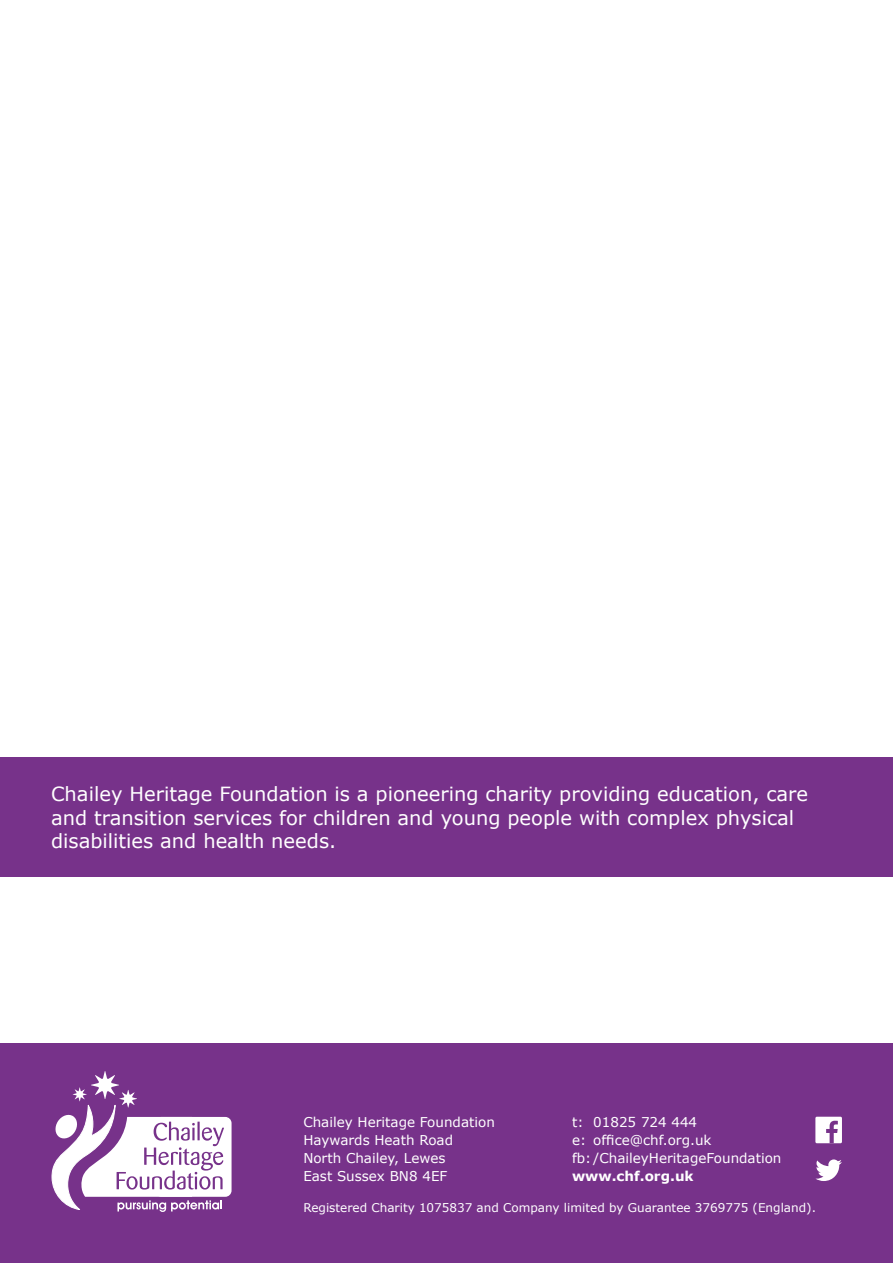
<style>
.page{position:relative;width:893px;height:1263px;background:#fff}
.page>*{position:absolute;margin:0;border:0;box-sizing:border-box;transform-origin:0 0}
.t1{font:19.5px/23.4px "Verdana";color:#fff}
.t2{font:13.5px/18px "Verdana";color:#fff}
.t3{font:700 13.5px "Verdana";color:#fff}
.t4{font:12px "Verdana";color:#fff}
</style>
<div class="page">
<div style="left:0;top:1044px;width:893px;height:219px;background:#77328a"></div>
<div style="left:815px;top:1117px;width:27px;height:26px;background:#fff"></div>
<svg style="left:826px;top:1121px;width:12px;height:22px"></svg>
<div style="left:155px;top:1117px;width:77px;height:80px;background:#fff;border-radius:6px"></div>
<svg style="left:52px;top:1071px;width:172px;height:141px"></svg>
<svg style="left:815px;top:1159px;width:27px;height:22px"></svg>
<div style="left:0;top:758px;width:893px;height:119px;background:#77328a"></div>
<p class="t1" style="left:51px;top:783px;width:759px">Chailey Heritage Foundation is a pioneering charity providing education, care and transition services for children and young people with complex physical disabilities and health needs.</p>
<p class="t2" style="left:303px;top:1113px;width:193px">Chailey Heritage Foundation<br>Haywards Heath Road<br>North Chailey, Lewes<br>East Sussex BN8 4EF</p>
<p class="t2" style="left:572px;top:1113px;width:211px">t: 01825 724 444<br>e: office@chf.org.uk<br>fb: /ChaileyHeritageFoundation</p>
<p class="t3" style="left:572px;top:1167px;width:123px">www.chf.org.uk</p>
<p class="t4" style="left:303px;top:1200px;width:514px">Registered Charity 1075837 and Company limited by Guarantee 3769775 (England).</p>
</div>
